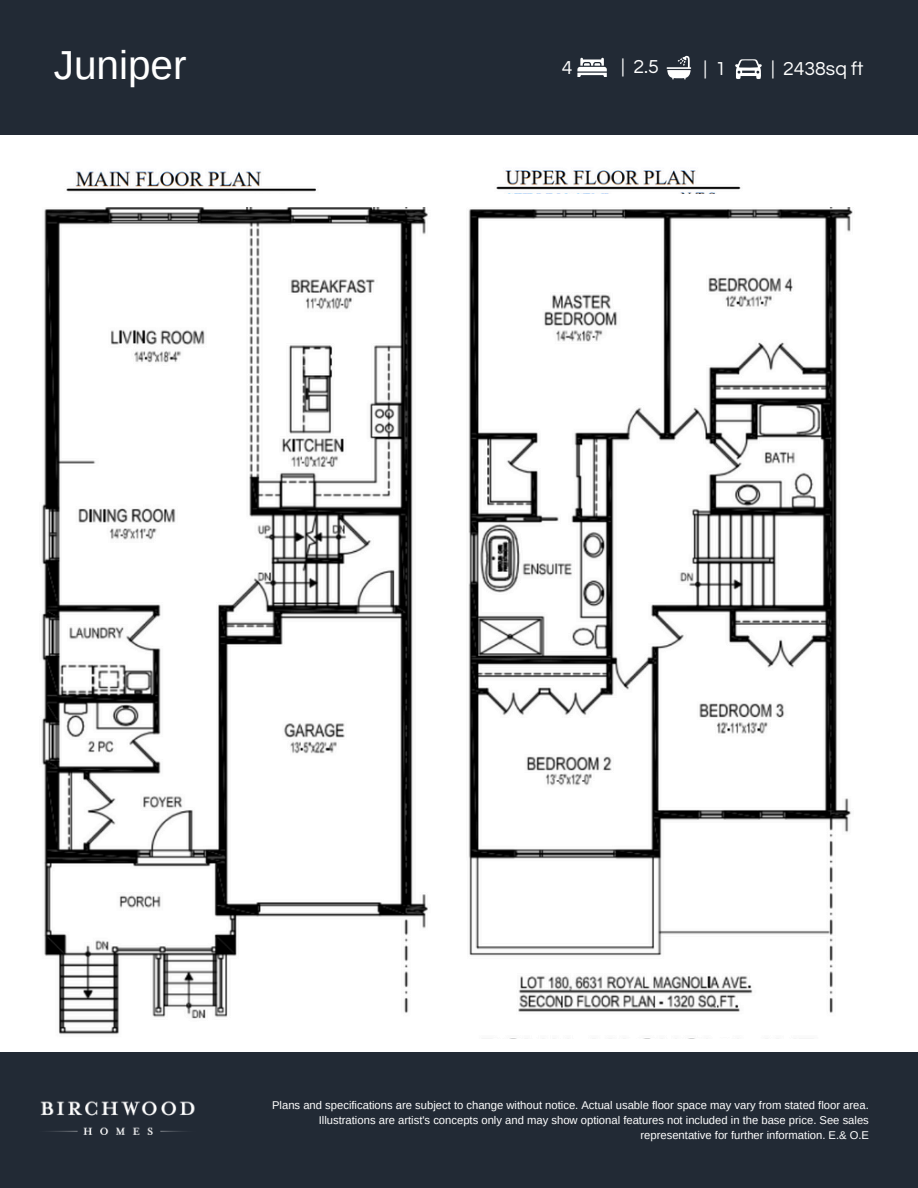
<style>
.page{position:relative;width:918px;height:1188px;background:#fff}
.page>*{position:absolute;margin:0;border:0;box-sizing:border-box;transform-origin:0 0}
.t1{font:40.5px "Arimo";color:#fff}
.t2{font:19.5px "Questrial";color:#fff}
.t3{font:11.25px/15px "Arimo";color:#fff;text-align:right}
</style>
<div class="page">
<div style="left:0;top:1052px;width:918px;height:136px;background:#222a35"></div>
<div style="left:0;top:0;width:918px;height:135px;background:#222a35"></div>
<img style="left:40px;top:1101px;width:155px;height:33px">
<svg style="left:735px;top:59px;width:27px;height:20px"></svg>
<svg style="left:667px;top:56px;width:24px;height:23px"></svg>
<svg style="left:577px;top:58px;width:30px;height:19px"></svg>
<img style="left:496px;top:170px;width:245px;height:23px">
<img style="left:66px;top:171px;width:250px;height:21px">
<img style="left:42px;top:207px;width:811px;height:832px">
<p class="t1" style="left:54px;top:42px;width:134px">Juniper</p>
<h2 class="t2" style="left:562px;top:58px;width:12px">4</h2>
<p class="t2" style="left:621px;top:57px;width:39px">| 2.5</p>
<p class="t2" style="left:704px;top:59px;width:24px">| 1</p>
<p class="t2" style="left:771px;top:59px;width:94px">| 2438sq ft</p>
<p class="t3" style="left:272px;top:1098px;width:598px">Plans and specifications are subject to change without notice. Actual usable floor space may vary from stated floor area.</p>
<h2 class="t3" style="left:319px;top:1113px;width:552px">Illustrations are artist's concepts only and may show optional features not included in the base price. See sales representative for further information. E.&amp; O.E</h2>
</div>
